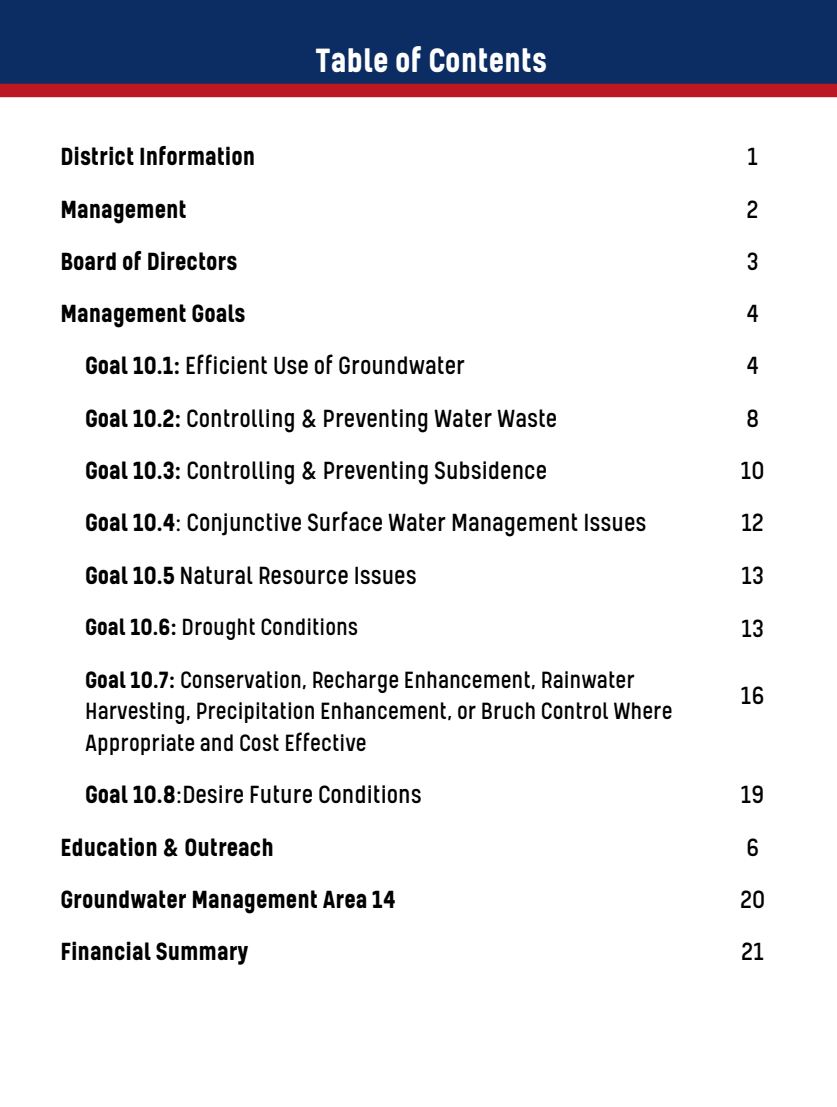
<style>
.page{position:relative;width:837px;height:1107px;background:#fff}
.page>*{position:absolute;margin:0;border:0;box-sizing:border-box;transform-origin:0 0}
.t1{font:700 38.4px "Kelpt A1";color:#fff}
.t2{font:28.35px "Kelpt A1";color:#000}
.t3{font:700 28.35px "Kelpt A1";color:#000}
.t4{font:26.85px/31.3px "Kelpt A1";color:#000}
.t5{font:26.7px "Kelpt A1";color:#000}
.s1{font-weight:700}
</style>
<div class="page">
<div style="left:0;top:0;width:837px;height:90px;background:#0c2d63"></div>
<div style="left:0;top:84px;width:837px;height:13px;background:#bc1823"></div>
<p class="t1" style="left:316px;top:31px;width:233px">Table of Contents</p>
<p class="t3" style="left:60px;top:135px;width:196px">District Information</p>
<p class="t3" style="left:60px;top:187px;width:128px">Management</p>
<p class="t3" style="left:60px;top:239px;width:179px">Board of Directors</p>
<p class="t3" style="left:60px;top:292px;width:187px">Management Goals</p>
<p class="t2" style="left:85px;top:344px;width:381px"><span class="s1">Goal 10.1:</span> Efficient Use of Groundwater</p>
<p class="t2" style="left:747px;top:135px;width:12px">1</p>
<p class="t2" style="left:747px;top:188px;width:13px">2</p>
<p class="t2" style="left:747px;top:240px;width:13px">3</p>
<p class="t2" style="left:747px;top:292px;width:14px">4</p>
<p class="t2" style="left:747px;top:344px;width:14px">4</p>
<p class="t2" style="left:85px;top:397px;width:474px"><span class="s1">Goal 10.2:</span> Controlling &amp; Preventing Water Waste</p>
<p class="t2" style="left:746px;top:397px;width:15px">8</p>
<p class="t2" style="left:85px;top:449px;width:464px"><span class="s1">Goal 10.3:</span> Controlling &amp; Preventing Subsidence</p>
<p class="t2" style="left:741px;top:449px;width:25px">10</p>
<p class="t2" style="left:85px;top:501px;width:563px"><span class="s1">Goal 10.4</span>: Conjunctive Surface Water Management Issues</p>
<p class="t2" style="left:742px;top:501px;width:24px">12</p>
<p class="t2" style="left:85px;top:554px;width:333px"><span class="s1">Goal 10.5</span> Natural Resource Issues</p>
<p class="t2" style="left:742px;top:554px;width:24px">13</p>
<p class="t5" style="left:85px;top:607px;width:275px"><span class="s1">Goal 10.6:</span> Drought Conditions</p>
<p class="t4" style="left:85px;top:661px;width:589px"><span class="s1">Goal 10.7:</span> Conservation, Recharge Enhancement, Rainwater<br>Harvesting, Precipitation Enhancement, or Bruch Control Where<br>Appropriate and Cost Effective</p>
<p class="t2" style="left:85px;top:773px;width:338px"><span class="s1">Goal 10.8</span>:Desire Future Conditions</p>
<p class="t2" style="left:742px;top:607px;width:24px">13</p>
<p class="t2" style="left:741px;top:674px;width:25px">16</p>
<p class="t2" style="left:741px;top:773px;width:25px">19</p>
<p class="t3" style="left:60px;top:826px;width:215px">Education &amp; Outreach</p>
<p class="t3" style="left:60px;top:878px;width:337px">Groundwater Management Area 14</p>
<p class="t3" style="left:60px;top:930px;width:190px">Financial Summary</p>
<p class="t2" style="left:746px;top:826px;width:15px">6</p>
<p class="t2" style="left:740px;top:878px;width:26px">20</p>
<p class="t2" style="left:742px;top:930px;width:24px">21</p>
</div>
